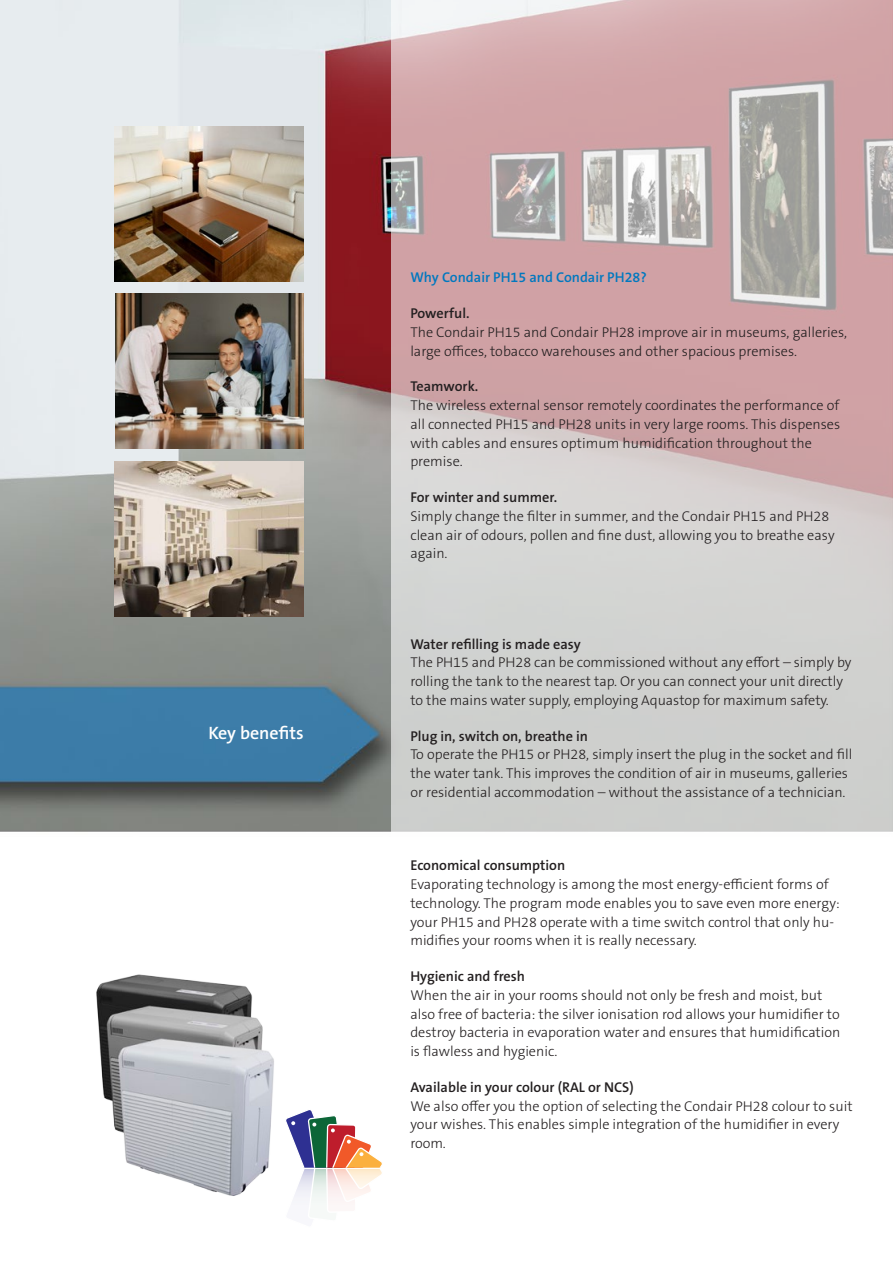
<style>
.page{position:relative;width:893px;height:1263px;background:#fff}
.page>*{position:absolute;margin:0;border:0;box-sizing:border-box;transform-origin:0 0}
.t1{font:600 18px "The Sans B W6";color:#fff}
.t2{font:300 14.25px/18.8px "The Sans B W3";color:#231f20}
.t3{font:600 14.25px "The Sans B W6";color:#231f20}
.t4{font:600 14.25px "The Sans B W6";color:#0078bf}
</style>
<div class="page">
<img style="left:0;top:0;width:391px;height:832px">
<svg style="left:391px;top:0;width:502px;height:832px"></svg>
<img style="left:115px;top:293px;width:189px;height:155px">
<img style="left:115px;top:127px;width:189px;height:155px">
<img style="left:115px;top:462px;width:189px;height:154px">
<img style="left:96px;top:974px;width:178px;height:222px">
<svg style="left:286px;top:1110px;width:96px;height:93px"></svg>
<p class="t1" style="left:208px;top:722px;width:97px">Key benefits</p>
<p class="t4" style="left:410px;top:268px;width:238px">Why Condair PH15 and Condair PH28?</p>
<p class="t3" style="left:410px;top:304px;width:61px">Powerful.</p>
<p class="t2" style="left:410px;top:323px;width:438px">The Condair PH15 and Condair PH28 improve air in museums, galleries, large offices, tobacco warehouses and other spacious premises.</p>
<p class="t3" style="left:410px;top:377px;width:69px">Teamwork.</p>
<p class="t2" style="left:410px;top:396px;width:431px">The wireless external sensor remotely coordinates the performance of all connected PH15 and PH28 units in very large rooms. This dispenses with cables and ensures optimum humidification throughout the premise.</p>
<p class="t3" style="left:410px;top:488px;width:148px">For winter and summer.</p>
<p class="t2" style="left:410px;top:507px;width:426px">Simply change the filter in summer, and the Condair PH15 and PH28 clean air of odours, pollen and fine dust, allowing you to breathe easy again.</p>
<p class="t3" style="left:410px;top:635px;width:172px">Water refilling is made easy</p>
<p class="t2" style="left:410px;top:653px;width:443px">The PH15 and PH28 can be commissioned without any effort – simply by rolling the tank to the nearest tap. Or you can connect your unit directly to the mains water supply, employing Aquastop for maximum safety.</p>
<p class="t3" style="left:410px;top:727px;width:179px">Plug in, switch on, breathe in</p>
<p class="t2" style="left:410px;top:745px;width:444px">To operate the PH15 or PH28, simply insert the plug in the socket and fill the water tank. This improves the condition of air in museums, galleries or residential accommodation – without the assistance of a technician.</p>
<p class="t3" style="left:410px;top:856px;width:156px">Economical consumption</p>
<p class="t2" style="left:410px;top:875px;width:431px">Evaporating technology is among the most energy-efficient forms of technology. The program mode enables you to save even more energy: your PH15 and PH28 operate with a time switch control that only hu&shy;midifies your rooms when it is really necessary.</p>
<p class="t3" style="left:410px;top:967px;width:116px">Hygienic and fresh</p>
<p class="t2" style="left:410px;top:986px;width:432px">When the air in your rooms should not only be fresh and moist, but also free of bacteria: the silver ionisation rod allows your humidifier to destroy bacteria in evaporation water and ensures that humidification is flawless and hygienic.</p>
<p class="t3" style="left:410px;top:1078px;width:225px">Available in your colour (RAL or NCS)</p>
<p class="t2" style="left:410px;top:1096px;width:444px">We also offer you the option of selecting the Condair PH28 colour to suit your wishes. This enables simple integration of the humidifier in every room.</p>
</div>
